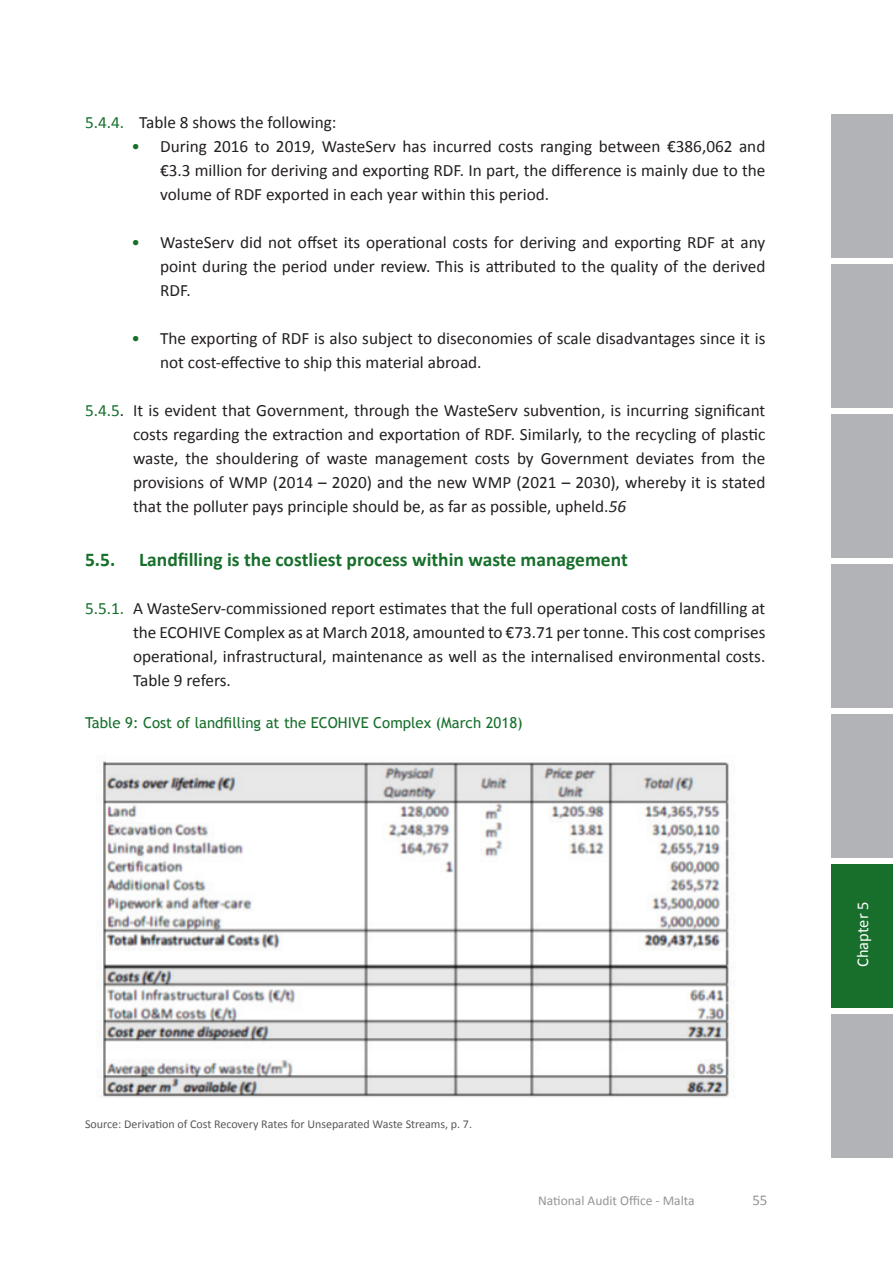
<style>
.page{position:relative;width:893px;height:1263px;background:#fff}
.page>*{position:absolute;margin:0;border:0;box-sizing:border-box;transform-origin:0 0}
.t1{font:700 19.5px "Calibri";color:#176f2b}
.t2{font:17.25px/24px "Calibri";color:#231f20;text-align:justify}
.t3{font:16.5px "Calibri";color:#fff}
.t4{font:15px "Trebuchet MS";color:#176f2b}
.t5{font:15px "Calibri";color:#939598}
.t6{font:13.5px "Calibri";color:#939598}
.t7{font:12px "Calibri";color:#57585a}
.s1{color:#176f2b}
.s2{font-style:italic}
</style>
<div class="page">
<div style="left:831px;top:115px;width:62px;height:143px;background:#b2b3b7"></div>
<div style="left:831px;top:265px;width:62px;height:143px;background:#b2b3b7"></div>
<div style="left:831px;top:415px;width:62px;height:143px;background:#b2b3b7"></div>
<div style="left:831px;top:565px;width:62px;height:143px;background:#b2b3b7"></div>
<div style="left:831px;top:715px;width:62px;height:143px;background:#b2b3b7"></div>
<div style="left:831px;top:865px;width:62px;height:143px;background:#176f2b"></div>
<div style="left:831px;top:1015px;width:62px;height:143px;background:#b2b3b7"></div>
<img style="left:100px;top:761px;width:630px;height:337px">
<p class="t2" style="left:85px;top:110px;width:253px"><span class="s1">5.4.4.</span> Table 8 shows the following:</p>
<p class="t2" style="left:160px;top:134px;width:607px;text-indent:-28px"><span class="s1">•</span> During 2016 to 2019, WasteServ has incurred costs ranging between €386,062 and €3.3 million for deriving and exporting RDF. In part, the difference is mainly due to the volume of RDF exported in each year within this period.</p>
<p class="t2" style="left:160px;top:230px;width:607px;text-indent:-28px"><span class="s1">•</span> WasteServ did not offset its operational costs for deriving and exporting RDF at any point during the period under review. This is attributed to the quality of the derived RDF.</p>
<p class="t2" style="left:160px;top:326px;width:607px;text-indent:-28px"><span class="s1">•</span> The exporting of RDF is also subject to diseconomies of scale disadvantages since it is not cost-effective to ship this material abroad.</p>
<p class="t2" style="left:133px;top:398px;width:634px;text-indent:-48px"><span class="s1">5.4.5</span>. It is evident that Government, through the WasteServ subvention, is incurring significant costs regarding the extraction and exportation of RDF. Similarly, to the recycling of plastic waste, the shouldering of waste management costs by Government deviates from the provisions of WMP (2014 – 2020) and the new WMP (2021 – 2030), whereby it is stated that the polluter pays principle should be, as far as possible, upheld.<span class="s2">56</span></p>
<p class="t1" style="left:85px;top:545px;width:544px">5.5. Landfilling is the costliest process within waste management</p>
<p class="t2" style="left:133px;top:596px;width:634px;text-indent:-48px"><span class="s1">5.5.1.</span> A WasteServ-commissioned report estimates that the full operational costs of landfilling at the ECOHIVE Complex as at March 2018, amounted to €73.71 per tonne. This cost comprises operational, infrastructural, maintenance as well as the internalised environmental costs.<br>Table 9 refers.</p>
<p class="t4" style="left:85px;top:713px;width:439px">Table 9: Cost of landfilling at the ECOHIVE Complex (March 2018)</p>
<p class="t7" style="left:85px;top:1116px;width:389px">Source: Derivation of Cost Recovery Rates for Unseparated Waste Streams, p. 7.</p>
<p class="t6" style="left:538px;top:1191px;width:158px">National Audit Office - Malta</p>
<p class="t5" style="left:752px;top:1189px;width:17px">55</p>
<p class="t3" style="left:851px;top:967px;width:67px;rotate:-90deg">Chapter 5</p>
</div>
